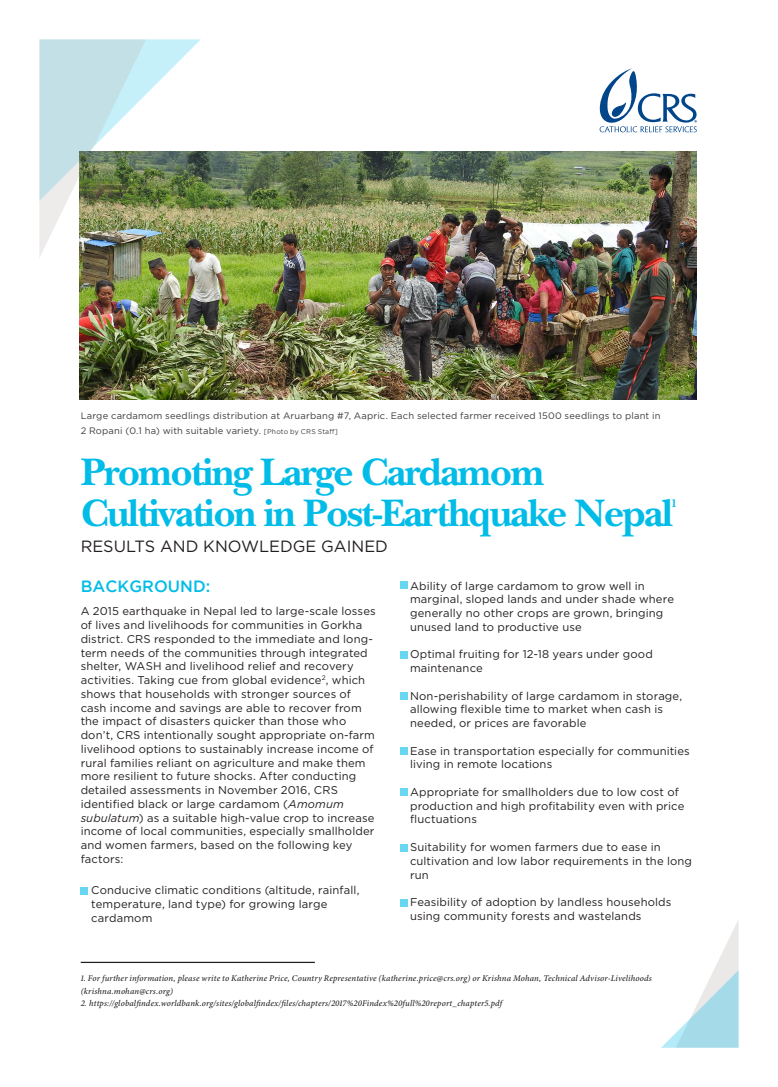
<style>
.page{position:relative;width:778px;height:1087px;background:#fff}
.page>*{position:absolute;margin:0;border:0;box-sizing:border-box;transform-origin:0 0}
.Publication_Title{font:700 40px/41.2px "New Baskerville Std";letter-spacing:-.04em;color:#02bce8}
.Publication_Title-2{font:16.25px "Gotham";color:#231f20}
.Heading_1_11pt{font:500 16.25px "Gotham";letter-spacing:.005em;color:#02bce8}
.Publication_Title-3{font:700 11.62px "New Baskerville Std";color:#02bce8}
.Heading_1_11pt-2{font:11.25px/13.8px "Gotham";letter-spacing:.01em;color:#231f20}
.List_number_3{font:11.25px/13.8px "Gotham";letter-spacing:.01em;color:#231f20}
.Nested_style_-_photo{font:9.38px "Gotham";letter-spacing:.02em;color:#3e3e3f}
.Body_copy_9pt{font:italic 500 8.75px "Minion Pro";letter-spacing:.02em;color:#231f20}
.s1{font-size:6.88px}
.s2{font-style:italic}
</style>
<div class="page">
<img style="left:39px;top:39px;width:700px;height:1009px">
<p class="Nested_style_-_photo" style="left:81px;top:409px;width:581px">Large cardamom seedlings distribution at Aruarbang #7, Aapric. Each selected farmer received 1500 seedlings to plant in</p>
<p class="Nested_style_-_photo" style="left:81px;top:424px;width:259px">2 Ropani (0.1 ha) with suitable variety. <span class="s1">[Photo by CRS Staff]</span></p>
<p class="Publication_Title" style="left:81px;top:451px;width:594px">Promoting Large Cardamom<br>Cultivation in Post-Earthquake Nepal</p>
<p class="Publication_Title-3" style="left:671px;top:496px;width:8px">1</p>
<p class="Publication_Title-2" style="left:81px;top:536px;width:309px">RESULTS AND KNOWLEDGE GAINED</p>
<p class="Heading_1_11pt" style="left:81px;top:575px;width:131px">BACKGROUND:</p>
<p class="Heading_1_11pt-2" style="left:81px;top:604px;width:296px">A 2015 earthquake in Nepal led to large-scale losses of lives and livelihoods for communities in Gorkha district. CRS responded to the immediate and long&shy;term needs of the communities through integrated shelter, WASH and livelihood relief and recovery activities. Taking cue from global evidence<sup>2</sup>, which shows that households with stronger sources of cash income and savings are able to recover from the impact of disasters quicker than those who don’t, CRS intentionally sought appropriate on-farm livelihood options to sustainably increase income of rural families reliant on agriculture and make them more resilient to future shocks. After conducting detailed assessments in November 2016, CRS identified black or large cardamom (<span class="s2">Amomum subulatum</span>) as a suitable high-value crop to increase income of local communities, especially smallholder and women farmers, based on the following key factors:</p>
<p class="List_number_3" style="left:91px;top:882px;width:270px">Conducive climatic conditions (altitude, rainfall, temperature, land type) for growing large cardamom</p>
<p class="List_number_3" style="left:410px;top:578px;width:265px">Ability of large cardamom to grow well in marginal, sloped lands and under shade where generally no other crops are grown, bringing unused land to productive use</p>
<p class="List_number_3" style="left:410px;top:647px;width:244px">Optimal fruiting for 12-18 years under good maintenance</p>
<p class="List_number_3" style="left:410px;top:688px;width:274px">Non-perishability of large cardamom in storage, allowing flexible time to market when cash is needed, or prices are favorable</p>
<p class="List_number_3" style="left:410px;top:743px;width:281px">Ease in transportation especially for communities living in remote locations</p>
<p class="List_number_3" style="left:410px;top:784px;width:276px">Appropriate for smallholders due to low cost of production and high profitability even with price fluctuations</p>
<p class="List_number_3" style="left:410px;top:839px;width:283px">Suitability for women farmers due to ease in cultivation and low labor requirements in the long run</p>
<p class="List_number_3" style="left:410px;top:894px;width:263px">Feasibility of adoption by landless households using community forests and wastelands</p>
<p class="Body_copy_9pt" style="left:81px;top:972px;width:573px">1. For further information, please write to Katherine Price, Country Representative (katherine.price@crs.org) or Krishna Mohan, Technical Advisor-Livelihoods</p>
<p class="Body_copy_9pt" style="left:81px;top:984px;width:94px">(krishna.mohan@crs.org)</p>
<p class="Body_copy_9pt" style="left:81px;top:997px;width:423px">2. https://globalfindex.worldbank.org/sites/globalfindex/files/chapters/2017%20Findex%20full%20report_chapter5.pdf</p>
</div>
